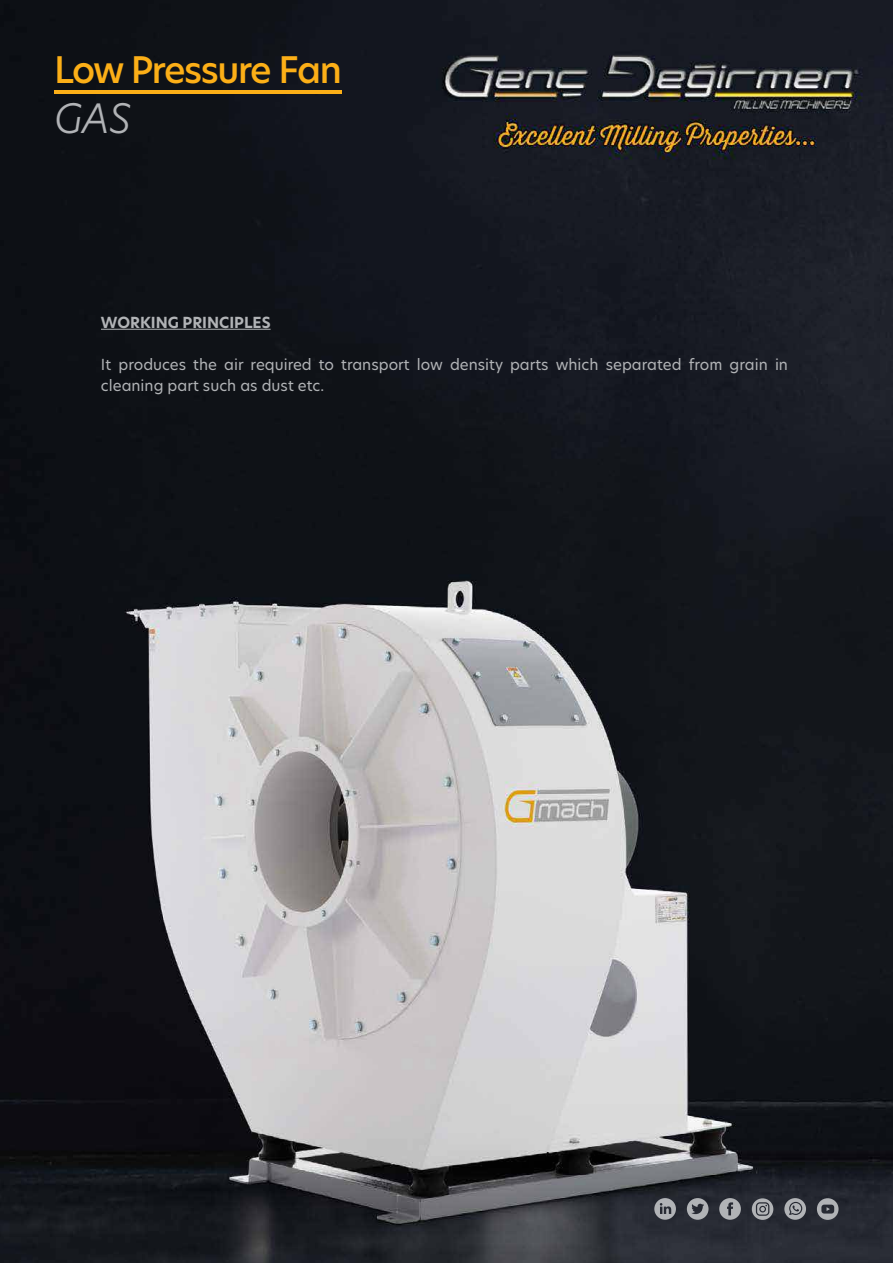
<style>
.page{position:relative;width:893px;height:1263px;background:#fff}
.page>*{position:absolute;margin:0;border:0;box-sizing:border-box;transform-origin:0 0}
.t1{font:italic 300 39.75px "Hero New";color:#b1b3b6}
.t2{font:500 36px "Hero New";letter-spacing:-.04em;color:#fcaf17}
.t3{font:15px/21px "Hero New";color:#b1b3b6}
.t4{font:700 15px "Hero New";color:#b1b3b6}
</style>
<div class="page">
<img style="left:0;top:0;width:893px;height:1263px">
<hr style="left:101px;top:329px;width:170px;height:1px;background:#b1b3b6">
<hr style="left:54px;top:90px;width:287px;height:3px;background:#fcaf17">
<svg style="left:687px;top:1198px;width:21px;height:22px"></svg>
<svg style="left:719px;top:1198px;width:22px;height:22px"></svg>
<svg style="left:784px;top:1198px;width:22px;height:22px"></svg>
<svg style="left:817px;top:1198px;width:21px;height:22px"></svg>
<svg style="left:752px;top:1198px;width:21px;height:22px"></svg>
<svg style="left:654px;top:1198px;width:22px;height:22px"></svg>
<h2 class="t2" style="left:54px;top:45px;width:290px">Low Pressure Fan</h2>
<h1 class="t1" style="left:54px;top:91px;width:79px">GAS</h1>
<p class="t4" style="left:101px;top:312px;width:171px">WORKING PRINCIPLES</p>
<p class="t3" style="left:101px;top:353px;width:688px">It produces the air required to transport low density parts which separated from grain in cleaning part such as dust etc.</p>
</div>
